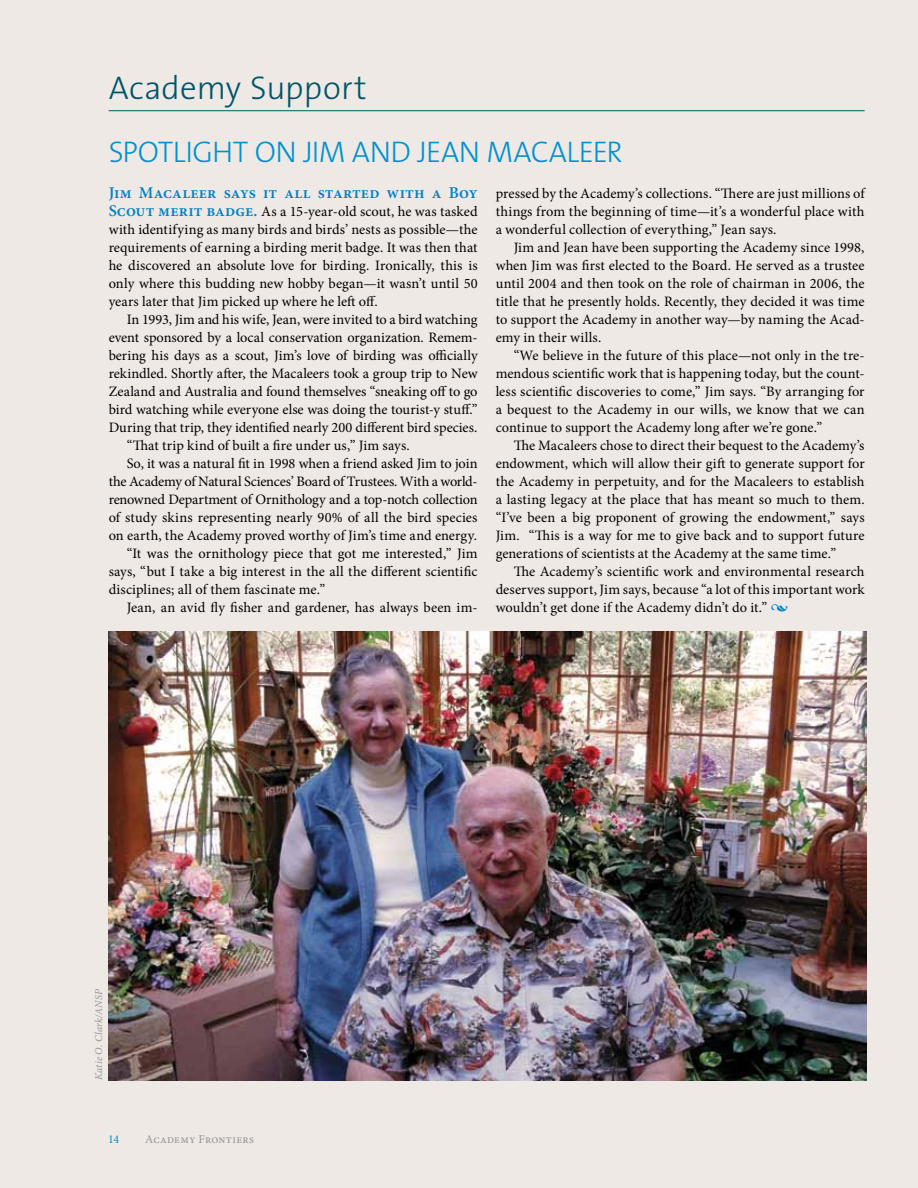
<style>
.page{position:relative;width:918px;height:1188px;background:#efe9e5}
.page>*{position:absolute;margin:0;border:0;box-sizing:border-box;transform-origin:0 0}
.t1{font:300 33px "The Sans";letter-spacing:.005em;color:#005568}
.t2{font:30px "The Sans Light Caps";letter-spacing:-.02em;color:#0091cf}
.t3{font:600 16.5px "Minion Pro";letter-spacing:.005em;color:#0081c6}
.t4{font:14.4px/18px "Minion Pro";letter-spacing:-.005em;color:#000;text-align:justify}
.t5{font:14.4px "Minion Pro";letter-spacing:-.025em;color:#000}
.t6{font:12px "Minion Pro";letter-spacing:.025em;color:#939598}
.t7{font:12px "Minion Pro";color:#0091cf}
.t8{font:italic 10.5px "Minion Pro";color:#939598}
.s1{font-weight:600;font-size:16.5px;color:#0081c6}
.s2{font-size:16.5px;color:#0081c6}
</style>
<div class="page">
<hr style="left:109px;top:110px;width:756px;height:1px;background:#005568">
<img style="left:109px;top:632px;width:757px;height:448px">
<h1 class="t1" style="left:109px;top:61px;width:260px">Academy Support</h1>
<h2 class="t2" style="left:109px;top:127px;width:516px">SPOTLIGHT ON JIM AND JEAN MACALEER</h2>
<p class="t3" style="left:109px;top:181px;width:370px">Jim Macaleer says it all started with a Boy</p>
<p class="t4" style="left:109px;top:202px;width:371px"><span class="s1">Scout merit badge.</span> As a 15-year-old scout, he was tasked with identifying as many birds and birds’ nests as possible—the requirements of earning a birding merit badge. It was then that he discovered an absolute love for birding. Ironically, this is only where this budding new hobby began—it wasn’t until 50 years later that Jim picked up where he left off.</p>
<p class="t4" style="left:127px;top:310px;width:352px">In 1993, Jim and his wife, Jean, were invited to a bird watching</p>
<p class="t4" style="left:109px;top:328px;width:370px">event sponsored by a local conservation organization. Remem-</p>
<p class="t4" style="left:109px;top:346px;width:371px">bering his days as a scout, Jim’s love of birding was officially</p>
<p class="t4" style="left:109px;top:364px;width:371px">rekindled. Shortly after, the Macaleers took a group trip to New</p>
<p class="t4" style="left:109px;top:382px;width:370px">Zealand and Australia and found themselves “sneaking off to go</p>
<p class="t4" style="left:109px;top:400px;width:371px">bird watching while everyone else was doing the tourist-y stuff.”</p>
<p class="t4" style="left:109px;top:418px;width:370px">During that trip, they identified nearly 200 different bird species.</p>
<p class="t4" style="left:127px;top:436px;width:285px">“That trip kind of built a fire under us,” Jim says.</p>
<p class="t4" style="left:127px;top:454px;width:352px">So, it was a natural fit in 1998 when a friend asked Jim to join</p>
<p class="t5" style="left:109px;top:472px;width:370px">the Academy of Natural Sciences’ Board of Trustees. With a world-</p>
<p class="t4" style="left:109px;top:490px;width:370px">renowned Department of Ornithology and a top-notch collection</p>
<p class="t4" style="left:109px;top:508px;width:370px">of study skins representing nearly 90% of all the bird species</p>
<p class="t4" style="left:109px;top:526px;width:370px">on earth, the Academy proved worthy of Jim’s time and energy.</p>
<p class="t4" style="left:127px;top:544px;width:353px">“It was the ornithology piece that got me interested,” Jim</p>
<p class="t4" style="left:109px;top:562px;width:370px">says, “but I take a big interest in the all the different scientific</p>
<p class="t4" style="left:109px;top:580px;width:218px">disciplines; all of them fascinate me.”</p>
<p class="t4" style="left:127px;top:598px;width:352px">Jean, an avid fly fisher and gardener, has always been im-</p>
<p class="t4" style="left:496px;top:184px;width:372px">pressed by the Academy’s collections. “There are just millions of things from the beginning of time—it’s a wonderful place with a wonderful collection of everything,” Jean says.</p>
<p class="t4" style="left:496px;top:238px;width:371px;text-indent:18px">Jim and Jean have been supporting the Academy since 1998, when Jim was first elected to the Board. He served as a trustee until 2004 and then took on the role of chairman in 2006, the title that he presently holds. Recently, they decided it was time to support the Academy in another way—by naming the Acad&shy;emy in their wills.</p>
<p class="t4" style="left:496px;top:346px;width:371px;text-indent:18px">“We believe in the future of this place—not only in the tre&shy;mendous scientific work that is happening today, but the count&shy;less scientific discoveries to come,” Jim says. “By arranging for a bequest to the Academy in our wills, we know that we can continue to support the Academy long after we’re gone.”</p>
<p class="t4" style="left:496px;top:436px;width:371px;text-indent:18px">The Macaleers chose to direct their bequest to the Academy’s endowment, which will allow their gift to generate support for the Academy in perpetuity, and for the Macaleers to establish a lasting legacy at the place that has meant so much to them. “I’ve been a big proponent of growing the endowment,” says Jim. “This is a way for me to give back and to support future generations of scientists at the Academy at the same time.”</p>
<p class="t4" style="left:496px;top:562px;width:370px;text-indent:18px">The Academy’s scientific work and environmental research deserves support, Jim says, because “a lot of this important work wouldn’t get done if the Academy didn’t do it.” <span class="s2">•</span></p>
<p class="t8" style="left:92px;top:1080px;width:92px;rotate:-90deg">Katie O. Clark/ANSP</p>
<p class="t7" style="left:108px;top:1131px;width:13px">14</p>
<p class="t6" style="left:145px;top:1131px;width:110px">Academy Frontiers</p>
<p class="t6" style="left:167px;top:1131px;width:9px">d</p>
<p class="t6" style="left:198px;top:1131px;width:8px">F</p>
</div>
